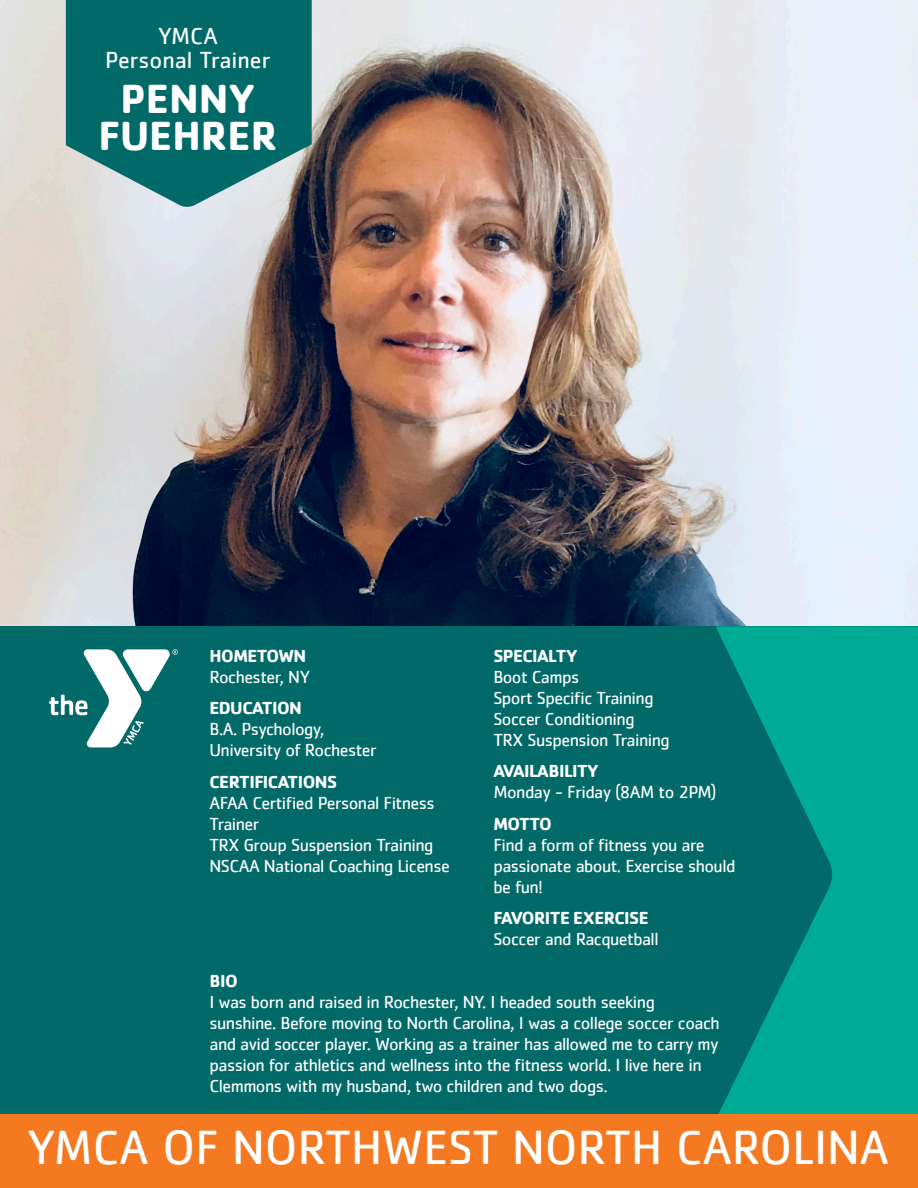
<style>
.page{position:relative;width:918px;height:1188px;background:#fff}
.page>*{position:absolute;margin:0;border:0;box-sizing:border-box;transform-origin:0 0}
.t1{font:49.5px "Cachet";letter-spacing:-.01em;color:#fff}
.t2{font:700 42px/37.5px "Cachet";color:#fff;text-align:center}
.t3{font:24px/24px "Cachet";color:#fff;text-align:center}
.t4{font:18px/21px "Cachet";letter-spacing:-.03em;color:#fff}
.t5{font:700 18px "Cachet";letter-spacing:-.03em;color:#fff}
</style>
<div class="page">
<img style="left:0;top:0;width:918px;height:626px">
<div style="left:0;top:626px;width:918px;height:527px;background:#016a69"></div>
<svg style="left:716px;top:626px;width:202px;height:489px;fill:#00ab95"></svg>
<svg style="left:66px;top:0;width:246px;height:207px;background:#1f7978"></svg>
<div style="left:0;top:1115px;width:918px;height:73px;background:#f47921"></div>
<svg style="left:49px;top:649px;width:129px;height:98px"></svg>
<h3 class="t3" style="left:105px;top:23px;width:167px">YMCA<br>Personal Trainer</h3>
<h2 class="t2" style="left:99px;top:78px;width:180px">PENNY<br>FUEHRER</h2>
<p class="t5" style="left:210px;top:644px;width:98px">HOMETOWN</p>
<p class="t4" style="left:210px;top:666px;width:102px">Rochester, NY</p>
<p class="t5" style="left:210px;top:696px;width:94px">EDUCATION</p>
<p class="t4" style="left:210px;top:718px;width:169px">B.A. Psychology,<br>University of Rochester</p>
<p class="t5" style="left:210px;top:770px;width:129px">CERTIFICATIONS</p>
<p class="t4" style="left:210px;top:792px;width:242px">AFAA Certified Personal Fitness<br>Trainer<br>TRX Group Suspension Training<br>NSCAA National Coaching License</p>
<p class="t5" style="left:493px;top:644px;width:86px">SPECIALTY</p>
<p class="t4" style="left:493px;top:666px;width:178px">Boot Camps<br>Sport Specific Training<br>Soccer Conditioning<br>TRX Suspension Training</p>
<p class="t5" style="left:493px;top:759px;width:107px">AVAILABILITY</p>
<p class="t4" style="left:493px;top:781px;width:225px">Monday - Friday (8AM to 2PM)</p>
<p class="t5" style="left:493px;top:812px;width:60px">MOTTO</p>
<p class="t4" style="left:493px;top:834px;width:244px">Find a form of fitness you are passionate about. Exercise should be fun!</p>
<p class="t5" style="left:493px;top:906px;width:157px">FAVORITE EXERCISE</p>
<p class="t4" style="left:493px;top:928px;width:167px">Soccer and Racquetball</p>
<p class="t5" style="left:210px;top:969px;width:30px">BIO</p>
<p class="t4" style="left:210px;top:991px;width:512px">I was born and raised in Rochester, NY. I headed south seeking sunshine. Before moving to North Carolina, I was a college soccer coach and avid soccer player. Working as a trainer has allowed me to carry my passion for athletics and wellness into the fitness world. I live here in Clemmons with my husband, two children and two dogs.</p>
<h1 class="t1" style="left:27px;top:1119px;width:864px">YMCA OF NORTHWEST NORTH CAROLINA</h1>
</div>
